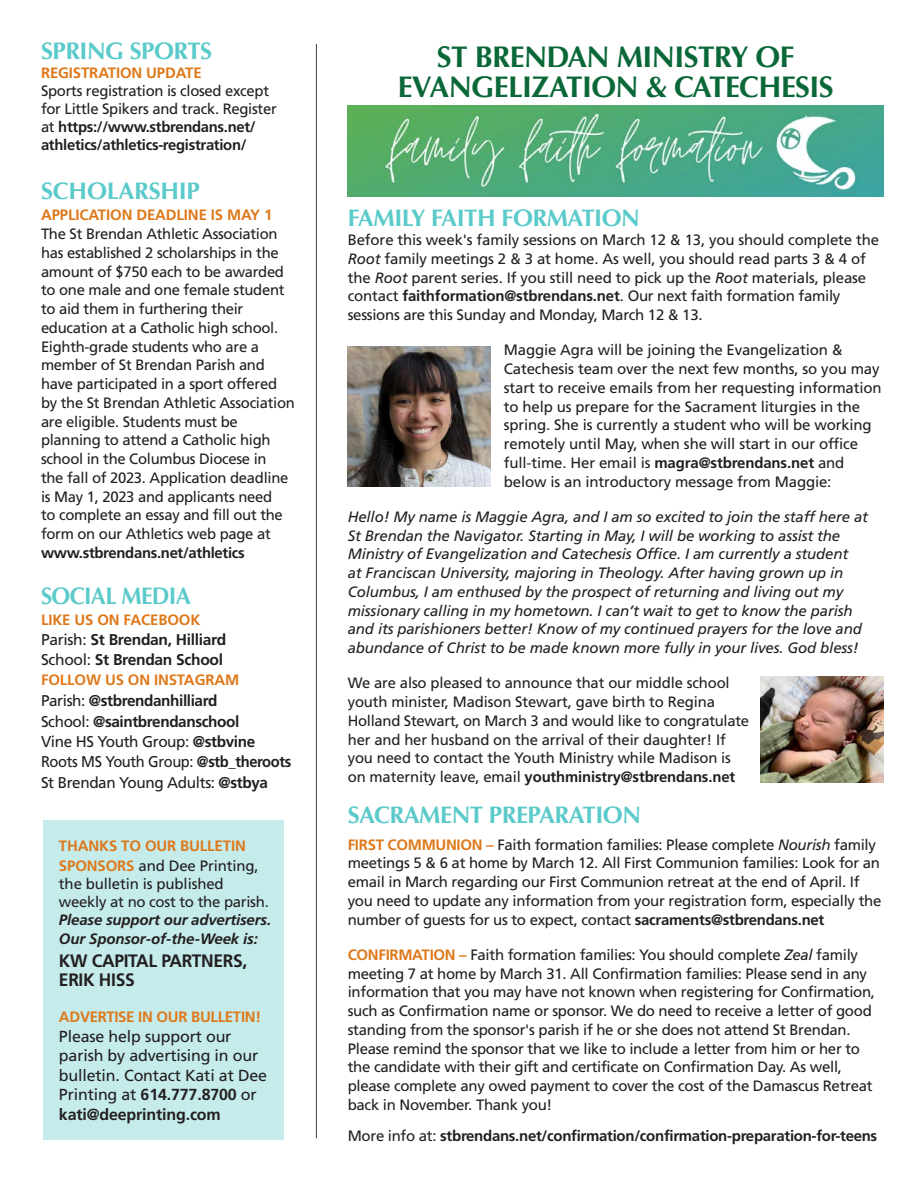
<style>
.page{position:relative;width:918px;height:1188px;background:#fff}
.page>*{position:absolute;margin:0;border:0;box-sizing:border-box;transform-origin:0 0}
.t1{font:700 30px/30px "Optima";letter-spacing:-.02em;color:#0a6838;text-align:center}
.t2{font:700 24px "Optima";letter-spacing:-.02em;color:#5bcaca}
.t3{font:700 24px "Optima";letter-spacing:-.02em;color:#5bcaca;scale:.94 1}
.t4{font:700 18px/19.5px "Frutiger LT Std";letter-spacing:-.02em;color:#231f20}
.t5{font:16.05px/19.5px "Frutiger LT Std";letter-spacing:-.01em;color:#231f20}
.t6{font:15.6px/20.4px "Frutiger LT Std";letter-spacing:-.025em;color:#231f20}
.t7{font:700 15.6px/20.2px "Frutiger LT Std";letter-spacing:-.02em;color:#231f20}
.t8{font:15px/18.8px "Frutiger LT Std";letter-spacing:-.02em;color:#231f20}
.t9{font:italic 15px/18.8px "Frutiger LT Std";letter-spacing:-.01em;color:#231f20}
.t10{font:700 15px/19.5px "Frutiger LT Std";letter-spacing:-.01em;color:#de791b}
.t11{font:700 15px "Frutiger LT Std";letter-spacing:-.02em;color:#231f20}
.t12{font:italic 700 15px "Frutiger LT Std";letter-spacing:-.01em;color:#231f20}
.s1{font-weight:700;color:#de791b}
.s2{font-weight:700}
.s3{font-weight:400}
.s4{font-weight:400;color:#231f20}
.s5{font-weight:700;font-style:italic}
.s6{font-style:italic}
</style>
<div class="page">
<img style="left:348px;top:106px;width:536px;height:91px">
<hr style="left:316px;top:44px;width:1px;height:1094px;background:#424242">
<div style="left:43px;top:821px;width:240px;height:319px;background:#c5ebeb"></div>
<img style="left:760px;top:676px;width:124px;height:106px">
<img style="left:348px;top:346px;width:142px;height:141px">
<p class="t2" style="left:41px;top:37px;width:173px">SPRING SPORTS</p>
<p class="t8" style="left:41px;top:64px;width:237px;line-height:18px"><span class="s1">REGISTRATION UPDATE<br></span>Sports registration is closed except for Little Spikers and track. Register at <span class="s2">https://www.stbrendans.net/ athletics/athletics-registration/</span></p>
<p class="t2" style="left:41px;top:177px;width:160px">SCHOLARSHIP</p>
<p class="t8" style="left:41px;top:206px;width:255px"><span class="s1">APPLICATION DEADLINE IS MAY 1<br></span>The St Brendan Athletic Association has established 2 scholarships in the amount of $750 each to be awarded to one male and one female student to aid them in furthering their education at a Catholic high school.<br>Eighth-grade students who are a member of St Brendan Parish and have participated in a sport offered by the St Brendan Athletic Association are eligible. Students must be planning to attend a Catholic high school in the Columbus Diocese in<br>the fall of 2023. Application deadline is May 1, 2023 and applicants need<br>to complete an essay and fill out the form on our Athletics web page at <span class="s2">www.stbrendans.net/athletics</span></p>
<p class="t3" style="left:41px;top:582px;width:161px">SOCIAL MEDIA</p>
<p class="t10" style="left:41px;top:610px;width:161px">LIKE US ON FACEBOOK</p>
<p class="t7" style="left:41px;top:630px;width:187px"><span class="s3">Parish:</span> St Brendan, Hilliard<br><span class="s3">School:</span> St Brendan School</p>
<p class="t10" style="left:41px;top:671px;width:200px">FOLLOW US ON INSTAGRAM</p>
<p class="t6" style="left:41px;top:691px;width:252px">Parish: <span class="s2">@stbrendanhilliard<br></span>School: <span class="s2">@saintbrendanschool<br></span>Vine HS Youth Group: <span class="s2">@stbvine<br></span>Roots MS Youth Group: <span class="s2">@stb_theroots<br></span>St Brendan Young Adults: <span class="s2">@stbya</span></p>
<p class="t10" style="left:59px;top:836px;width:201px">THANKS TO OUR BULLETIN<br>SPONSORS <span class="s4">and Dee Printing,</span></p>
<p class="t8" style="left:59px;top:875px;width:214px;line-height:18px">the bulletin is published weekly at no cost to the parish.<br><span class="s5">Please support our advertisers.</span></p>
<p class="t12" style="left:59px;top:930px;width:200px">Our Sponsor-of-the-Week is:</p>
<p class="t4" style="left:59px;top:951px;width:190px">KW CAPITAL PARTNERS,<br>ERIK HISS</p>
<p class="t10" style="left:59px;top:1007px;width:204px">ADVERTISE IN OUR BULLETIN!</p>
<p class="t5" style="left:59px;top:1026px;width:210px">Please help support our parish by advertising in our bulletin. Contact Kati at Dee<br>Printing at <span class="s2">614.777.8700</span> or <span class="s2">kati@deeprinting.com</span></p>
<p class="t1" style="left:398px;top:42px;width:437px">ST BRENDAN MINISTRY OF<br>EVANGELIZATION &amp; CATECHESIS</p>
<p class="t2" style="left:348px;top:204px;width:294px">FAMILY FAITH FORMATION</p>
<p class="t8" style="left:348px;top:231px;width:533px">Before this week's family sessions on March 12 &amp; 13, you should complete the <span class="s6">Root</span> family meetings 2 &amp; 3 at home. As well, you should read parts 3 &amp; 4 of the <span class="s6">Root</span> parent series. If you still need to pick up the <span class="s6">Root</span> materials, please contact <span class="s2">faithformation@stbrendans.net</span>. Our next faith formation family sessions are this Sunday and Monday, March 12 &amp; 13.</p>
<p class="t8" style="left:504px;top:341px;width:379px">Maggie Agra will be joining the Evangelization &amp; Catechesis team over the next few months, so you may start to receive emails from her requesting information to help us prepare for the Sacrament liturgies in the spring. She is currently a student who will be working remotely until May, when she will start in our office full-time. Her email is <span class="s2">magra@stbrendans.net</span> and below is an introductory message from Maggie:</p>
<p class="t9" style="left:348px;top:508px;width:522px">Hello! My name is Maggie Agra, and I am so excited to join the staff here at St Brendan the Navigator. Starting in May, I will be working to assist the Ministry of Evangelization and Catechesis Office. I am currently a student<br>at Franciscan University, majoring in Theology. After having grown up in Columbus, I am enthused by the prospect of returning and living out my missionary calling in my hometown. I can’t wait to get to know the parish and its parishioners better! Know of my continued prayers for the love and abundance of Christ to be made known more fully in your lives. God bless!</p>
<p class="t8" style="left:348px;top:674px;width:403px">We are also pleased to announce that our middle school youth minister, Madison Stewart, gave birth to Regina Holland Stewart, on March 3 and would like to congratulate her and her husband on the arrival of their daughter! If you need to contact the Youth Ministry while Madison is on maternity leave, email <span class="s2">youthministry@stbrendans.net</span></p>
<p class="t2" style="left:348px;top:801px;width:295px">SACRAMENT PREPARATION</p>
<p class="t8" style="left:348px;top:835px;width:535px"><span class="s1">FIRST COMMUNION –</span> Faith formation families: Please complete <span class="s6">Nourish</span> family meetings 5 &amp; 6 at home by March 12. All First Communion families: Look for an email in March regarding our First Communion retreat at the end of April. If you need to update any information from your registration form, especially the number of guests for us to expect, contact <span class="s2">sacraments@stbrendans.net</span></p>
<p class="t8" style="left:348px;top:945px;width:529px"><span class="s1">CONFIRMATION –</span> Faith formation families: You should complete <span class="s6">Zeal</span> family meeting 7 at home by March 31. All Confirmation families: Please send in any information that you may have not known when registering for Confirmation, such as Confirmation name or sponsor. We do need to receive a letter of good standing from the sponsor's parish if he or she does not attend St Brendan.<br>Please remind the sponsor that we like to include a letter from him or her to the candidate with their gift and certificate on Confirmation Day. As well, please complete any owed payment to cover the cost of the Damascus Retreat back in November. Thank you!</p>
<p class="t11" style="left:348px;top:1127px;width:531px"><span class="s3">More info at:</span> stbrendans.net/confirmation/confirmation-preparation-for-teens</p>
</div>
